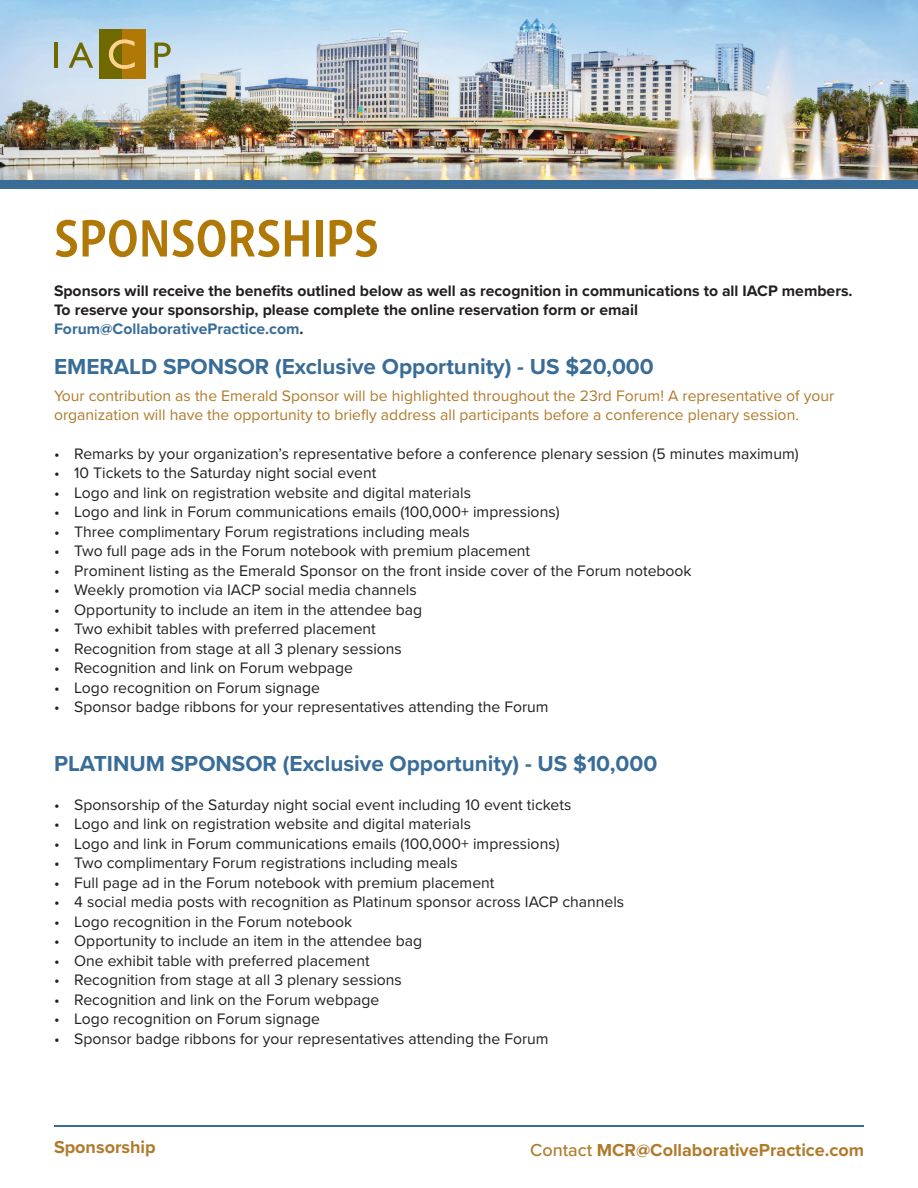
<style>
.page{position:relative;width:918px;height:1188px;background:#fff}
.page>*{position:absolute;margin:0;border:0;box-sizing:border-box;transform-origin:0 0}
.t1{font:700 54px "Skolar Sans Latn Cp";color:#b07807}
.t2{font:700 22.5px "Proxima Nova";color:#396d97}
.t3{font:700 18px "Proxima Nova";color:#b07a2b}
.t4{font:15.75px "Proxima Nova";color:#231f20}
.t5{font:700 15.75px/19.5px "Proxima Nova";color:#231f20}
.t6{font:15.75px/19.5px "Proxima Nova";color:#b07a2b}
.s1{color:#396d97}
.s2{font-weight:500}
</style>
<div class="page">
<hr style="left:54px;top:1125px;width:810px;height:2px;background:#396d97">
<img style="left:0;top:0;width:918px;height:181px">
<div style="left:0;top:181px;width:918px;height:8px;background:#396d97"></div>
<div style="left:99px;top:29px;width:24px;height:50px;background:#706900"></div>
<div style="left:122px;top:29px;width:23px;height:50px;background:#b07807"></div>
<svg style="left:109px;top:39px;width:26px;height:30px"></svg>
<hr style="left:54px;top:43px;width:4px;height:25px;background:#706900">
<svg style="left:154px;top:43px;width:17px;height:25px"></svg>
<svg style="left:69px;top:43px;width:24px;height:25px"></svg>
<h1 class="t1" style="left:54px;top:195px;width:326px">SPONSORSHIPS</h1>
<p class="t5" style="left:54px;top:280px;width:800px">Sponsors will receive the benefits outlined below as well as recognition in communications to all IACP members.<br>To reserve your sponsorship, please complete the online reservation form or email<br><span class="s1">Forum@CollaborativePractice.com</span>.</p>
<h2 class="t2" style="left:54px;top:349px;width:601px">EMERALD SPONSOR (Exclusive Opportunity) - US $20,000</h2>
<p class="t6" style="left:54px;top:385px;width:782px">Your contribution as the Emerald Sponsor will be highlighted throughout the 23rd Forum! A representative of your organization will have the opportunity to briefly address all participants before a conference plenary session.</p>
<p class="t4" style="left:54px;top:442px;width:746px">• Remarks by your organization’s representative before a conference plenary session (5 minutes maximum)</p>
<p class="t4" style="left:54px;top:461px;width:324px">• 10 Tickets to the Saturday night social event</p>
<p class="t4" style="left:54px;top:481px;width:419px">• Logo and link on registration website and digital materials</p>
<p class="t4" style="left:54px;top:500px;width:507px">• Logo and link in Forum communications emails (100,000+ impressions)</p>
<p class="t4" style="left:54px;top:520px;width:417px">• Three complimentary Forum registrations including meals</p>
<p class="t4" style="left:54px;top:539px;width:478px">• Two full page ads in the Forum notebook with premium placement</p>
<p class="t4" style="left:54px;top:559px;width:639px">• Prominent listing as the Emerald Sponsor on the front inside cover of the Forum notebook</p>
<p class="t4" style="left:54px;top:578px;width:364px">• Weekly promotion via IACP social media channels</p>
<p class="t4" style="left:54px;top:598px;width:370px">• Opportunity to include an item in the attendee bag</p>
<p class="t4" style="left:54px;top:617px;width:323px">• Two exhibit tables with preferred placement</p>
<p class="t4" style="left:54px;top:637px;width:349px">• Recognition from stage at all 3 plenary sessions</p>
<p class="t4" style="left:54px;top:656px;width:301px">• Recognition and link on Forum webpage</p>
<p class="t4" style="left:54px;top:676px;width:268px">• Logo recognition on Forum signage</p>
<p class="t4" style="left:54px;top:695px;width:496px">• Sponsor badge ribbons for your representatives attending the Forum</p>
<h2 class="t2" style="left:54px;top:747px;width:605px">PLATINUM SPONSOR (Exclusive Opportunity) - US $10,000</h2>
<p class="t4" style="left:54px;top:793px;width:519px">• Sponsorship of the Saturday night social event including 10 event tickets</p>
<p class="t4" style="left:54px;top:813px;width:419px">• Logo and link on registration website and digital materials</p>
<p class="t4" style="left:54px;top:832px;width:507px">• Logo and link in Forum communications emails (100,000+ impressions)</p>
<p class="t4" style="left:54px;top:852px;width:405px">• Two complimentary Forum registrations including meals</p>
<p class="t4" style="left:54px;top:871px;width:442px">• Full page ad in the Forum notebook with premium placement</p>
<p class="t4" style="left:54px;top:890px;width:572px">• 4 social media posts with recognition as Platinum sponsor across IACP channels</p>
<p class="t4" style="left:54px;top:910px;width:300px">• Logo recognition in the Forum notebook</p>
<p class="t4" style="left:54px;top:929px;width:370px">• Opportunity to include an item in the attendee bag</p>
<p class="t4" style="left:54px;top:949px;width:317px">• One exhibit table with preferred placement</p>
<p class="t4" style="left:54px;top:968px;width:349px">• Recognition from stage at all 3 plenary sessions</p>
<p class="t4" style="left:54px;top:988px;width:327px">• Recognition and link on the Forum webpage</p>
<p class="t4" style="left:54px;top:1007px;width:268px">• Logo recognition on Forum signage</p>
<p class="t4" style="left:54px;top:1027px;width:496px">• Sponsor badge ribbons for your representatives attending the Forum</p>
<p class="t3" style="left:54px;top:1133px;width:103px">Sponsorship</p>
<p class="t3" style="left:530px;top:1136px;width:335px"><span class="s2">Contact</span> MCR@CollaborativePractice.com</p>
</div>
